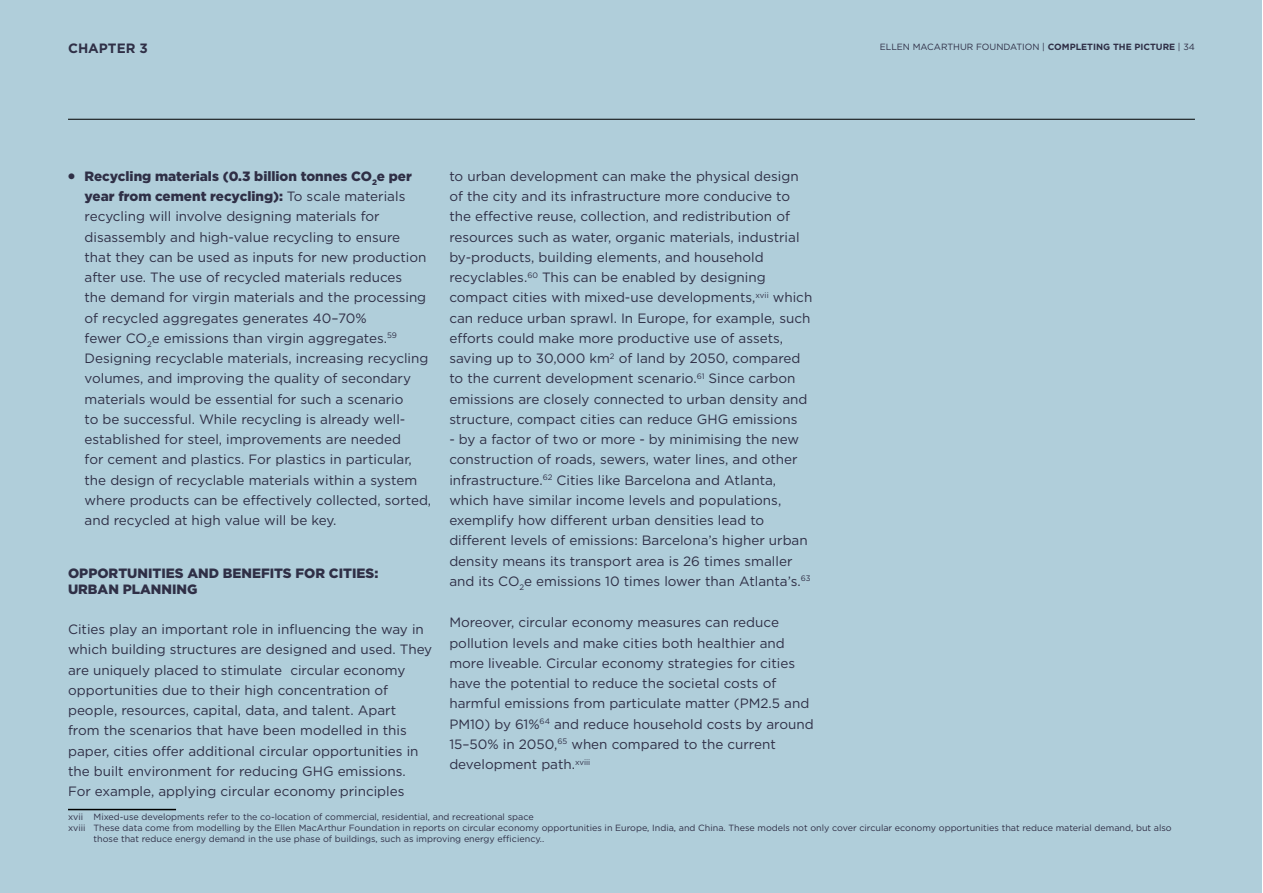
<style>
.page{position:relative;width:1263px;height:893px;background:#fff}
.page>*{position:absolute;margin:0;border:0;box-sizing:border-box;transform-origin:0 0}
.Body_Main{font:13.5px/20.2px "Gotham";color:#2f2f46}
.Small_header{font:900 13.5px/15.8px "Gotham";color:#2f2f46}
.Header_Section_1{font:700 13.5px "Gotham";color:#2f2f46}
.Footnote{font:9px/10.8px "Gotham";color:#2f2f46}
.Header_Section_2{font:9px "Gotham";color:#2f2f46}
.s1{font-weight:700}
.s2{font-family:"Museo Slab"}
.s3{font-weight:900}
</style>
<div class="page">
<div style="left:1px;top:1px;width:1261px;height:892px;background:#b0ceda"></div>
<hr style="left:68px;top:119px;width:1127px;height:1px;background:#000">
<hr style="left:68px;top:809px;width:108px;height:1px;background:#000">
<p class="Header_Section_1" style="left:68px;top:40px;width:81px">CHAPTER 3</p>
<p class="Header_Section_2" style="left:880px;top:41px;width:317px">ELLEN MACARTHUR FOUNDATION | <span class="s1">COMPLETING THE PICTURE</span> | 34</p>
<p class="Body_Main" style="left:85px;top:166px;width:348px;text-indent:-16px"><span class="s2">∞</span> <span class="s3">Recycling materials (0.3 billion tonnes CO</span><sub>2</sub><span class="s3">e per year from cement recycling):</span> To scale materials recycling will involve designing materials for disassembly and high-value recycling to ensure<br>that they can be used as inputs for new production after use. The use of recycled materials reduces<br>the demand for virgin materials and the processing of recycled aggregates generates 40–70%<br>fewer CO<sub>2</sub>e emissions than virgin aggregates.<sup>59<br></sup>Designing recyclable materials, increasing recycling volumes, and improving the quality of secondary materials would be essential for such a scenario<br>to be successful. While recycling is already well&shy;established for steel, improvements are needed<br>for cement and plastics. For plastics in particular, the design of recyclable materials within a system where products can be effectively collected, sorted, and recycled at high value will be key.</p>
<p class="Body_Main" style="left:449px;top:166px;width:364px">to urban development can make the physical design of the city and its infrastructure more conducive to the effective reuse, collection, and redistribution of resources such as water, organic materials, industrial by-products, building elements, and household recyclables.<sup>60</sup> This can be enabled by designing compact cities with mixed-use developments,<sup>xvii</sup> which can reduce urban sprawl. In Europe, for example, such efforts could make more productive use of assets, saving up to 30,000 km<sup>2</sup> of land by 2050, compared to the current development scenario.<sup>61</sup> Since carbon emissions are closely connected to urban density and structure, compact cities can reduce GHG emissions</p>
<p class="Body_Main" style="left:449px;top:429px;width:363px">- by a factor of two or more - by minimising the new construction of roads, sewers, water lines, and other infrastructure.<sup>62</sup> Cities like Barcelona and Atlanta, which have similar income levels and populations, exemplify how different urban densities lead to different levels of emissions: Barcelona’s higher urban density means its transport area is 26 times smaller and its CO<sub>2</sub>e emissions 10 times lower than Atlanta’s.<sup>63</sup></p>
<p class="Body_Main" style="left:449px;top:612px;width:366px">Moreover, circular economy measures can reduce pollution levels and make cities both healthier and more liveable. Circular economy strategies for cities have the potential to reduce the societal costs of harmful emissions from particulate matter (PM2.5 and PM10) by 61%<sup>64</sup> and reduce household costs by around 15–50% in 2050,<sup>65</sup> when compared to the current development path.<sup>xviii</sup></p>
<p class="Small_header" style="left:68px;top:565px;width:312px">OPPORTUNITIES AND BENEFITS FOR CITIES:<br>URBAN PLANNING</p>
<p class="Body_Main" style="left:68px;top:619px;width:366px">Cities play an important role in influencing the way in which building structures are designed and used. They are uniquely placed to stimulate circular economy opportunities due to their high concentration of people, resources, capital, data, and talent. Apart<br>from the scenarios that have been modelled in this paper, cities offer additional circular opportunities in the built environment for reducing GHG emissions.<br>For example, applying circular economy principles</p>
<p class="Footnote" style="left:68px;top:812px;width:467px">xvii Mixed-use developments refer to the co-location of commercial, residential, and recreational space</p>
<p class="Footnote" style="left:94px;top:822px;width:1080px;text-indent:-26px">xviii These data come from modelling by the Ellen MacArthur Foundation in reports on circular economy opportunities in Europe, India, and China. These models not only cover circular economy opportunities that reduce material demand, but also those that reduce energy demand in the use phase of buildings, such as improving energy efficiency..</p>
</div>
